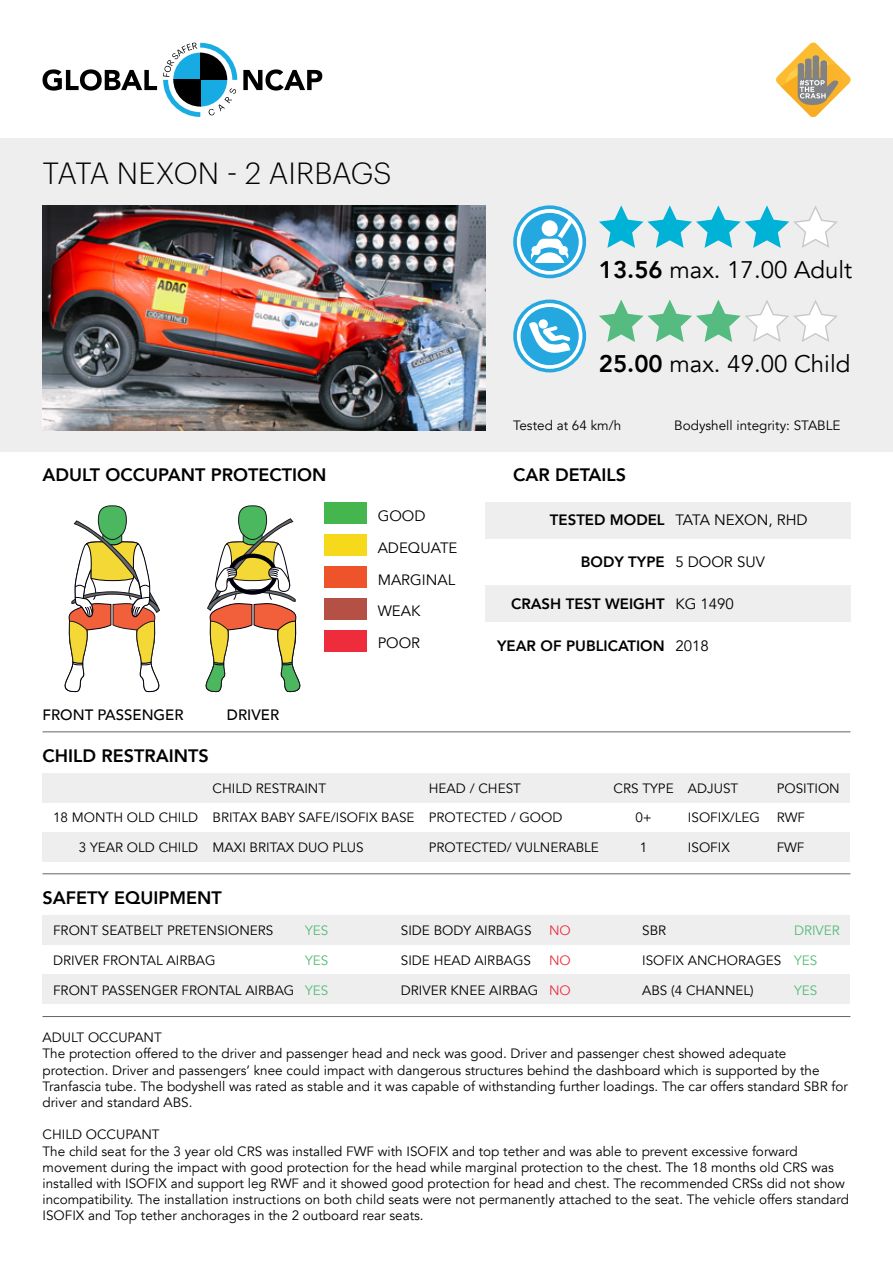
<style>
.page{position:relative;width:893px;height:1263px;background:#fff}
.page>*{position:absolute;margin:0;border:0;box-sizing:border-box;transform-origin:0 0}
.t1{font:300 30px "Graphik";color:#000}
.t2{font:24px "Avenir";color:#000}
.t3{font:800 18px "Avenir";color:#000}
.t4{font:15px/32px "Avenir";color:#000}
.t5{font:800 15px "Avenir";color:#000}
.t6{font:500 15px "Avenir";color:#000}
.t7{font:13.5px/16.2px "Avenir";color:#000}
.t8{font:13.5px "Avenir";color:#54bb77}
.t9{font:13.5px "Avenir";color:#ee2c3c}
.s1{font-weight:800}
</style>
<div class="page">
<svg style="left:43px;top:69px;width:114px;height:22px"></svg>
<svg style="left:243px;top:69px;width:79px;height:22px"></svg>
<svg style="left:163px;top:43px;width:74px;height:74px"></svg>
<svg style="left:776px;top:43px;width:74px;height:74px"></svg>
<div style="left:0;top:138px;width:893px;height:313px;background:#eeeeef"></div>
<div style="left:43px;top:832px;width:807px;height:30px;background:#eeeeef"></div>
<div style="left:43px;top:773px;width:807px;height:29px;background:#eeeeef"></div>
<hr style="left:43px;top:732px;width:807px;height:1px;background:#636466">
<hr style="left:43px;top:873px;width:807px;height:1px;background:#636466">
<hr style="left:43px;top:1016px;width:807px;height:1px;background:#636466">
<div style="left:43px;top:974px;width:807px;height:30px;background:#eeeeef"></div>
<div style="left:43px;top:915px;width:807px;height:29px;background:#eeeeef"></div>
<div style="left:485px;top:586px;width:365px;height:36px;background:#eeeeef"></div>
<div style="left:485px;top:503px;width:365px;height:36px;background:#eeeeef"></div>
<svg style="left:64px;top:505px;width:96px;height:187px"></svg>
<svg style="left:205px;top:505px;width:96px;height:187px"></svg>
<div style="left:324px;top:503px;width:43px;height:21px;background:#45b54e"></div>
<div style="left:324px;top:534px;width:43px;height:22px;background:#f7d91c"></div>
<div style="left:324px;top:566px;width:43px;height:22px;background:#ef532c"></div>
<div style="left:324px;top:598px;width:43px;height:22px;background:#b45144"></div>
<div style="left:324px;top:630px;width:43px;height:21px;background:#ee2c3c"></div>
<svg style="left:599px;top:300px;width:238px;height:42px"></svg>
<svg style="left:513px;top:300px;width:73px;height:72px"></svg>
<svg style="left:517px;top:303px;width:65px;height:66px"></svg>
<div style="left:521px;top:307px;width:58px;height:58px;background:#25a8e0;border-radius:29px"></div>
<svg style="left:529px;top:321px;width:41px;height:32px"></svg>
<svg style="left:513px;top:205px;width:73px;height:73px"></svg>
<svg style="left:517px;top:209px;width:65px;height:66px"></svg>
<div style="left:521px;top:213px;width:58px;height:58px;background:#25a8e0;border-radius:29px"></div>
<svg style="left:530px;top:219px;width:42px;height:44px"></svg>
<svg style="left:599px;top:205px;width:239px;height:43px"></svg>
<img style="left:43px;top:205px;width:442px;height:225px">
<h1 class="t1" style="left:43px;top:151px;width:350px">TATA NEXON - 2 AIRBAGS</h1>
<h2 class="t2" style="left:599px;top:256px;width:255px"><span class="s1">13.56</span> max. 17.00 Adult</h2>
<h2 class="t2" style="left:599px;top:350px;width:253px"><span class="s1">25.00</span> max. 49.00 Child</h2>
<p class="t7" style="left:513px;top:418px;width:110px">Tested at 64 km/h</p>
<p class="t7" style="left:674px;top:418px;width:168px">Bodyshell integrity: STABLE</p>
<h3 class="t3" style="left:43px;top:461px;width:285px">ADULT OCCUPANT PROTECTION</h3>
<h3 class="t3" style="left:513px;top:461px;width:115px">CAR DETAILS</h3>
<p class="t5" style="left:550px;top:508px;width:116px">TESTED MODEL</p>
<p class="t5" style="left:581px;top:550px;width:85px">BODY TYPE</p>
<p class="t5" style="left:511px;top:592px;width:155px">CRASH TEST WEIGHT</p>
<p class="t5" style="left:497px;top:634px;width:169px">YEAR OF PUBLICATION</p>
<p class="t4" style="left:378px;top:500px;width:81px">GOOD<br>ADEQUATE<br>MARGINAL<br>WEAK<br>POOR</p>
<p class="t4" style="left:675px;top:504px;width:134px">TATA NEXON, RHD</p>
<p class="t4" style="left:675px;top:546px;width:91px">5 DOOR SUV</p>
<p class="t4" style="left:675px;top:588px;width:60px">KG 1490</p>
<p class="t4" style="left:675px;top:630px;width:35px">2018</p>
<p class="t6" style="left:43px;top:701px;width:143px">FRONT PASSENGER</p>
<p class="t6" style="left:227px;top:701px;width:54px">DRIVER</p>
<h3 class="t3" style="left:43px;top:742px;width:168px">CHILD RESTRAINTS</h3>
<p class="t7" style="left:53px;top:809px;width:147px">18 MONTH OLD CHILD</p>
<p class="t7" style="left:79px;top:839px;width:121px">3 YEAR OLD CHILD</p>
<p class="t7" style="left:213px;top:780px;width:115px">CHILD RESTRAINT</p>
<p class="t7" style="left:213px;top:809px;width:204px">BRITAX BABY SAFE/ISOFIX BASE</p>
<p class="t7" style="left:213px;top:839px;width:153px">MAXI BRITAX DUO PLUS</p>
<p class="t7" style="left:429px;top:780px;width:94px">HEAD / CHEST</p>
<p class="t7" style="left:429px;top:809px;width:135px">PROTECTED / GOOD</p>
<p class="t7" style="left:429px;top:839px;width:172px">PROTECTED/ VULNERABLE</p>
<h3 class="t3" style="left:43px;top:884px;width:181px">SAFETY EQUIPMENT</h3>
<p class="t7" style="left:53px;top:922px;width:222px">FRONT SEATBELT PRETENSIONERS</p>
<p class="t7" style="left:53px;top:952px;width:164px">DRIVER FRONTAL AIRBAG</p>
<p class="t7" style="left:53px;top:982px;width:243px">FRONT PASSENGER FRONTAL AIRBAG</p>
<p class="t8" style="left:305px;top:922px;width:25px">YES</p>
<p class="t8" style="left:305px;top:952px;width:25px">YES</p>
<p class="t8" style="left:305px;top:982px;width:25px">YES</p>
<p class="t7" style="left:401px;top:922px;width:132px">SIDE BODY AIRBAGS</p>
<p class="t7" style="left:401px;top:952px;width:132px">SIDE HEAD AIRBAGS</p>
<p class="t7" style="left:401px;top:982px;width:139px">DRIVER KNEE AIRBAG</p>
<p class="t9" style="left:549px;top:922px;width:23px">NO</p>
<p class="t9" style="left:549px;top:952px;width:23px">NO</p>
<p class="t9" style="left:549px;top:982px;width:23px">NO</p>
<p class="t7" style="left:614px;top:780px;width:62px">CRS TYPE</p>
<p class="t7" style="left:635px;top:809px;width:18px">0+</p>
<p class="t7" style="left:640px;top:839px;width:9px">1</p>
<p class="t7" style="left:688px;top:780px;width:52px">ADJUST</p>
<p class="t7" style="left:688px;top:809px;width:74px">ISOFIX/LEG</p>
<p class="t7" style="left:688px;top:839px;width:43px">ISOFIX</p>
<p class="t7" style="left:777px;top:780px;width:65px">POSITION</p>
<p class="t7" style="left:777px;top:809px;width:30px">RWF</p>
<p class="t7" style="left:777px;top:839px;width:29px">FWF</p>
<p class="t7" style="left:642px;top:922px;width:26px">SBR</p>
<p class="t7" style="left:642px;top:952px;width:141px">ISOFIX ANCHORAGES</p>
<p class="t7" style="left:642px;top:982px;width:113px">ABS (4 CHANNEL)</p>
<p class="t8" style="left:794px;top:922px;width:47px">DRIVER</p>
<p class="t8" style="left:794px;top:952px;width:25px">YES</p>
<p class="t8" style="left:794px;top:982px;width:25px">YES</p>
<p class="t7" style="left:43px;top:1030px;width:807px">ADULT OCCUPANT<br>The protection offered to the driver and passenger head and neck was good. Driver and passenger chest showed adequate protection. Driver and passengers’ knee could impact with dangerous structures behind the dashboard which is supported by the Tranfascia tube. The bodyshell was rated as stable and it was capable of withstanding further loadings. The car offers standard SBR for driver and standard ABS.</p>
<p class="t7" style="left:43px;top:1127px;width:808px">CHILD OCCUPANT<br>The child seat for the 3 year old CRS was installed FWF with ISOFIX and top tether and was able to prevent excessive forward movement during the impact with good protection for the head while marginal protection to the chest. The 18 months old CRS was installed with ISOFIX and support leg RWF and it showed good protection for head and chest. The recommended CRSs did not show incompatibility. The installation instructions on both child seats were not permanently attached to the seat. The vehicle offers standard ISOFIX and Top tether anchorages in the 2 outboard rear seats.</p>
</div>
